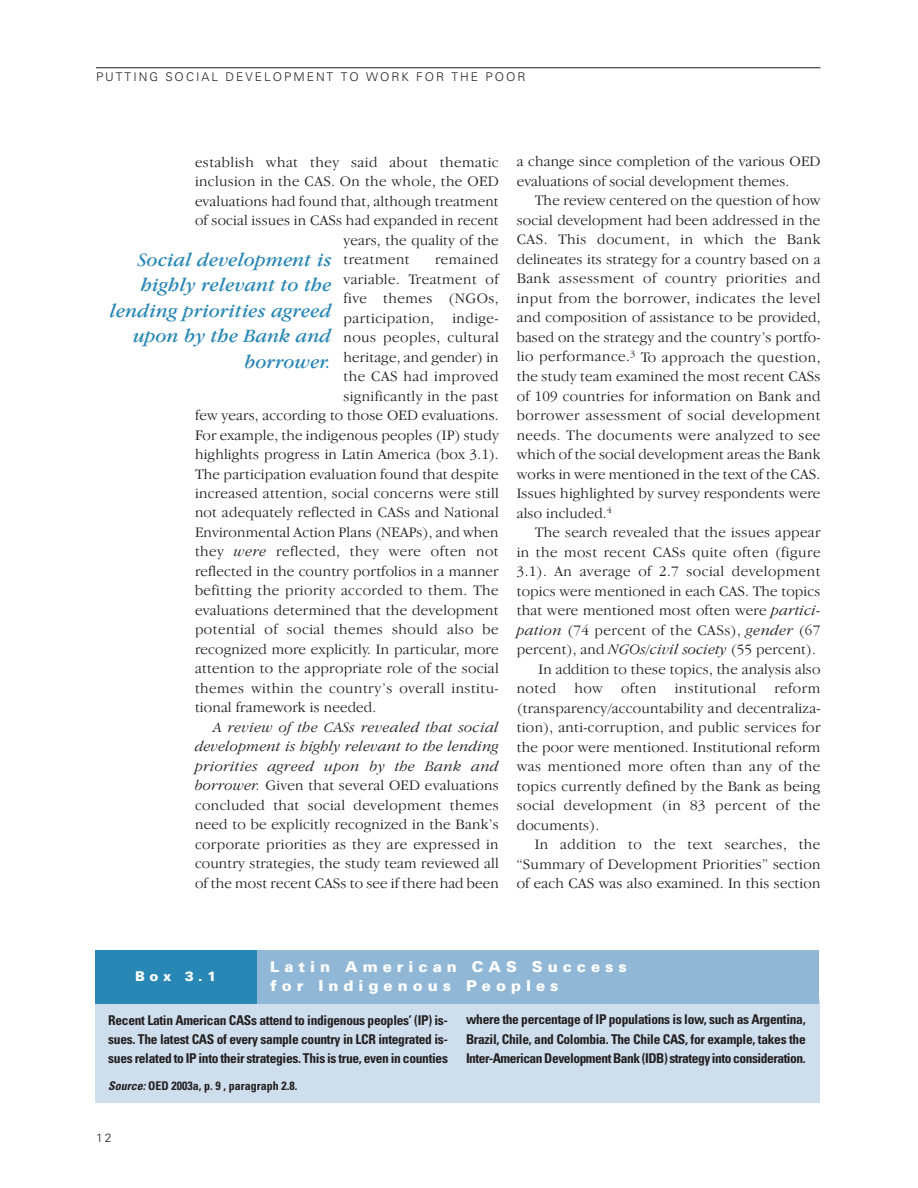
<style>
.page{position:relative;width:918px;height:1188px;background:#fff}
.page>*{position:absolute;margin:0;border:0;box-sizing:border-box;transform-origin:0 0}
.t1{font:italic 19.5px/25.5px "Garamond IT Cby BT";letter-spacing:.01em;color:#2887b4;text-align:right}
.t2{font:300 15px/19.5px "Garamond IT Cby BT";letter-spacing:.015em;color:#231f20;text-align:justify}
.t3{font:900 15px/19.5px "Univers";letter-spacing:.335em;color:#fff}
.t4{font:700 condensed 13.5px/19.5px "Univers";letter-spacing:-.03em;color:#231f20;text-align:justify}
.t5{font:900 13.5px "Univers";color:#fff}
.t6{font:300 12px "Univers";letter-spacing:.165em;color:#231f20}
.t7{font:700 condensed 12px "Univers";color:#231f20}
.s1{font-style:italic}
</style>
<div class="page">
<hr style="left:96px;top:67px;width:724px;height:1px;background:#231f20">
<div style="left:95px;top:1000px;width:724px;height:83px;background:#cedeed"></div>
<div style="left:95px;top:950px;width:723px;height:54px;background:#90b7d6"></div>
<div style="left:95px;top:950px;width:162px;height:54px;background:#2887b4"></div>
<div style="left:95px;top:1082px;width:724px;height:21px;background:#cedeed"></div>
<p class="t6" style="left:96px;top:72px;width:431px">PUTTING SOCIAL DEVELOPMENT TO WORK FOR THE POOR</p>
<p class="t2" style="left:195px;top:153px;width:305px">establish what they said about thematic</p>
<p class="t2" style="left:195px;top:173px;width:305px">inclusion in the CAS. On the whole, the OED</p>
<p class="t2" style="left:195px;top:192px;width:305px">evaluations had found that, although treatment</p>
<p class="t2" style="left:195px;top:212px;width:305px">of social issues in CASs had expanded in recent</p>
<p class="t2" style="left:344px;top:231px;width:157px">years, the quality of the</p>
<p class="t2" style="left:344px;top:251px;width:68px">treatment</p>
<p class="t2" style="left:435px;top:251px;width:65px">remained</p>
<p class="t2" style="left:344px;top:270px;width:157px">variable. Treatment of</p>
<p class="t2" style="left:344px;top:290px;width:157px">five themes (NGOs,</p>
<p class="t2" style="left:344px;top:309px;width:157px">participation, indige-</p>
<p class="t2" style="left:344px;top:329px;width:157px">nous peoples, cultural</p>
<p class="t2" style="left:344px;top:348px;width:157px">heritage, and gender) in</p>
<p class="t2" style="left:344px;top:368px;width:157px">the CAS had improved</p>
<p class="t2" style="left:344px;top:387px;width:157px">significantly in the past</p>
<p class="t2" style="left:195px;top:407px;width:305px">few years, according to those OED evaluations.</p>
<p class="t2" style="left:195px;top:426px;width:305px">For example, the indigenous peoples (IP) study</p>
<p class="t2" style="left:195px;top:446px;width:305px">highlights progress in Latin America (box 3.1).</p>
<p class="t2" style="left:195px;top:465px;width:305px">The participation evaluation found that despite</p>
<p class="t2" style="left:195px;top:485px;width:305px">increased attention, social concerns were still</p>
<p class="t2" style="left:195px;top:504px;width:305px">not adequately reflected in CASs and National</p>
<p class="t2" style="left:195px;top:524px;width:305px">Environmental Action Plans (NEAPs), and when</p>
<p class="t2" style="left:195px;top:543px;width:305px">they <span class="s1">were</span> reflected, they were often not</p>
<p class="t2" style="left:195px;top:563px;width:305px">reflected in the country portfolios in a manner</p>
<p class="t2" style="left:195px;top:582px;width:305px">befitting the priority accorded to them. The</p>
<p class="t2" style="left:195px;top:602px;width:305px">evaluations determined that the development</p>
<p class="t2" style="left:195px;top:621px;width:305px">potential of social themes should also be</p>
<p class="t2" style="left:195px;top:641px;width:305px">recognized more explicitly. In particular, more</p>
<p class="t2" style="left:195px;top:660px;width:305px">attention to the appropriate role of the social</p>
<p class="t2" style="left:195px;top:680px;width:305px">themes within the country’s overall institu-</p>
<p class="t2" style="left:195px;top:699px;width:183px">tional framework is needed.</p>
<p class="t2" style="left:195px;top:719px;width:305px;text-indent:18px"><span class="s1">A review of the CASs revealed that social development is highly relevant to the lending priorities agreed upon by the Bank and borrower.</span> Given that several OED evaluations concluded that social development themes need to be explicitly recognized in the Bank’s corporate priorities as they are expressed in country strategies, the study team reviewed all of the most recent CASs to see if there had been</p>
<h1 class="t1" style="left:110px;top:248px;width:223px">Social development is highly relevant to the lending priorities agreed upon by the Bank and borrower.</h1>
<p class="t2" style="left:517px;top:153px;width:305px">a change since completion of the various OED evaluations of social development themes.</p>
<p class="t2" style="left:517px;top:192px;width:305px;text-indent:18px">The review centered on the question of how social development had been addressed in the CAS. This document, in which the Bank delineates its strategy for a country based on a Bank assessment of country priorities and input from the borrower, indicates the level and composition of assistance to be provided, based on the strategy and the country’s portfo&shy;lio performance.<sup>3</sup> To approach the question, the study team examined the most recent CASs of 109 countries for information on Bank and borrower assessment of social development needs. The documents were analyzed to see which of the social development areas the Bank works in were mentioned in the text of the CAS.<br>Issues highlighted by survey respondents were also included.<sup>4</sup></p>
<p class="t2" style="left:535px;top:524px;width:287px">The search revealed that the issues appear</p>
<p class="t2" style="left:517px;top:543px;width:305px">in the most recent CASs quite often (figure</p>
<p class="t2" style="left:517px;top:563px;width:305px">3.1). An average of 2.7 social development</p>
<p class="t2" style="left:517px;top:582px;width:305px">topics were mentioned in each CAS. The topics</p>
<p class="t2" style="left:517px;top:602px;width:305px">that were mentioned most often were <span class="s1">partici-</span></p>
<p class="t2" style="left:517px;top:621px;width:305px"><span class="s1">pation</span> (74 percent of the CASs), <span class="s1">gender</span> (67</p>
<p class="t2" style="left:517px;top:641px;width:301px">percent), and <span class="s1">NGOs/civil society</span> (55 percent).</p>
<p class="t2" style="left:539px;top:660px;width:283px">In addition to these topics, the analysis also</p>
<p class="t2" style="left:517px;top:680px;width:305px">noted how often institutional reform</p>
<p class="t2" style="left:517px;top:699px;width:305px">(transparency/accountability and decentraliza-</p>
<p class="t2" style="left:517px;top:719px;width:305px">tion), anti-corruption, and public services for</p>
<p class="t2" style="left:517px;top:738px;width:305px">the poor were mentioned. Institutional reform</p>
<p class="t2" style="left:517px;top:758px;width:305px">was mentioned more often than any of the</p>
<p class="t2" style="left:517px;top:777px;width:305px">topics currently defined by the Bank as being</p>
<p class="t2" style="left:517px;top:797px;width:305px">social development (in 83 percent of the</p>
<p class="t2" style="left:517px;top:816px;width:84px">documents).</p>
<p class="t2" style="left:535px;top:836px;width:287px">In addition to the text searches, the</p>
<p class="t2" style="left:517px;top:855px;width:305px">“Summary of Development Priorities” section</p>
<p class="t2" style="left:517px;top:875px;width:305px">of each CAS was also examined. In this section</p>
<p class="t5" style="left:135px;top:971px;width:83px">Box 3.1</p>
<p class="t3" style="left:270px;top:958px;width:358px">Latin American CAS Success for Indigenous Peoples</p>
<p class="t4" style="left:108px;top:1011px;width:341px">Recent Latin American CASs attend to indigenous peoples’ (IP) is&shy;sues. The latest CAS of every sample country in LCR integrated is&shy;sues related to IP into their strategies. This is true, even in counties</p>
<p class="t4" style="left:466px;top:1011px;width:341px">where the percentage of IP populations is low, such as Argentina, Brazil, Chile, and Colombia. The Chile CAS, for example, takes the Inter-American Development Bank (IDB) strategy into consideration.</p>
<p class="t7" style="left:108px;top:1081px;width:191px"><span class="s1">Source:</span> OED 2003a, p. 9 , paragraph 2.8.</p>
<p class="t6" style="left:96px;top:1133px;width:17px">12</p>
</div>
